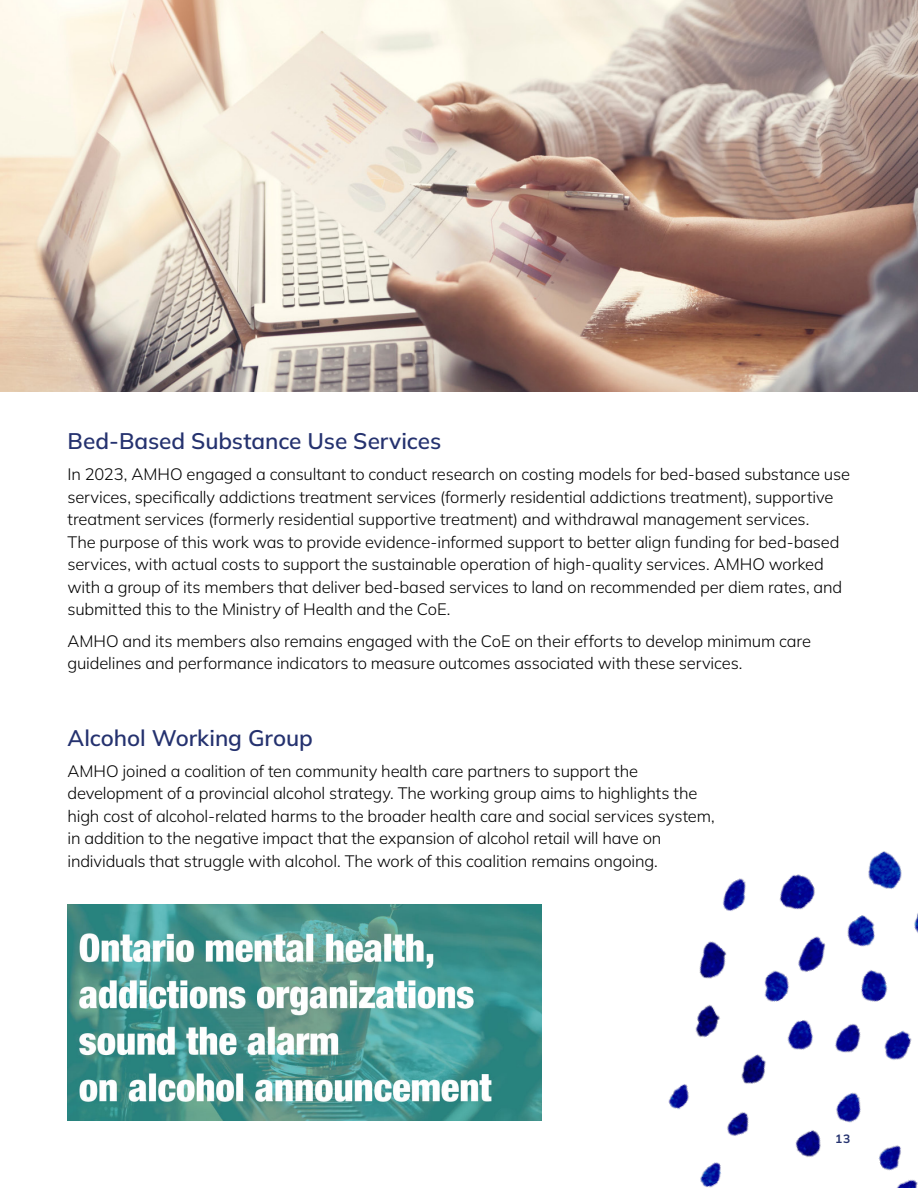
<style>
.page{position:relative;width:918px;height:1188px;background:#fff}
.page>*{position:absolute;margin:0;border:0;box-sizing:border-box;transform-origin:0 0}
.Sub_Header{font:600 22.5px "Mulish";letter-spacing:-.005em;color:#25326f}
.Body{font:300 16.5px/22.5px "Mulish";letter-spacing:-.01em;color:#000}
.t1{font:700 12px "Mulish";color:#25326f}
</style>
<div class="page">
<img style="left:0;top:0;width:918px;height:392px">
<img style="left:668px;top:851px;width:250px;height:337px">
<img style="left:68px;top:904px;width:474px;height:216px">
<p class="Sub_Header" style="left:68px;top:426px;width:375px">Bed-Based Substance Use Services</p>
<p class="Body" style="left:68px;top:463px;width:784px">In 2023, AMHO engaged a consultant to conduct research on costing models for bed-based substance use services, specifically addictions treatment services (formerly residential addictions treatment), supportive treatment services (formerly residential supportive treatment) and withdrawal management services.<br>The purpose of this work was to provide evidence-informed support to better align funding for bed-based services, with actual costs to support the sustainable operation of high-quality services. AMHO worked with a group of its members that deliver bed-based services to land on recommended per diem rates, and submitted this to the Ministry of Health and the CoE.</p>
<p class="Body" style="left:68px;top:629px;width:745px">AMHO and its members also remains engaged with the CoE on their efforts to develop minimum care guidelines and performance indicators to measure outcomes associated with these services.</p>
<p class="Sub_Header" style="left:68px;top:722px;width:247px">Alcohol Working Group</p>
<p class="Body" style="left:68px;top:759px;width:649px">AMHO joined a coalition of ten community health care partners to support the development of a provincial alcohol strategy. The working group aims to highlights the high cost of alcohol-related harms to the broader health care and social services system, in addition to the negative impact that the expansion of alcohol retail will have on individuals that struggle with alcohol. The work of this coalition remains ongoing.</p>
<p class="t1" style="left:835px;top:1131px;width:17px">13</p>
</div>
